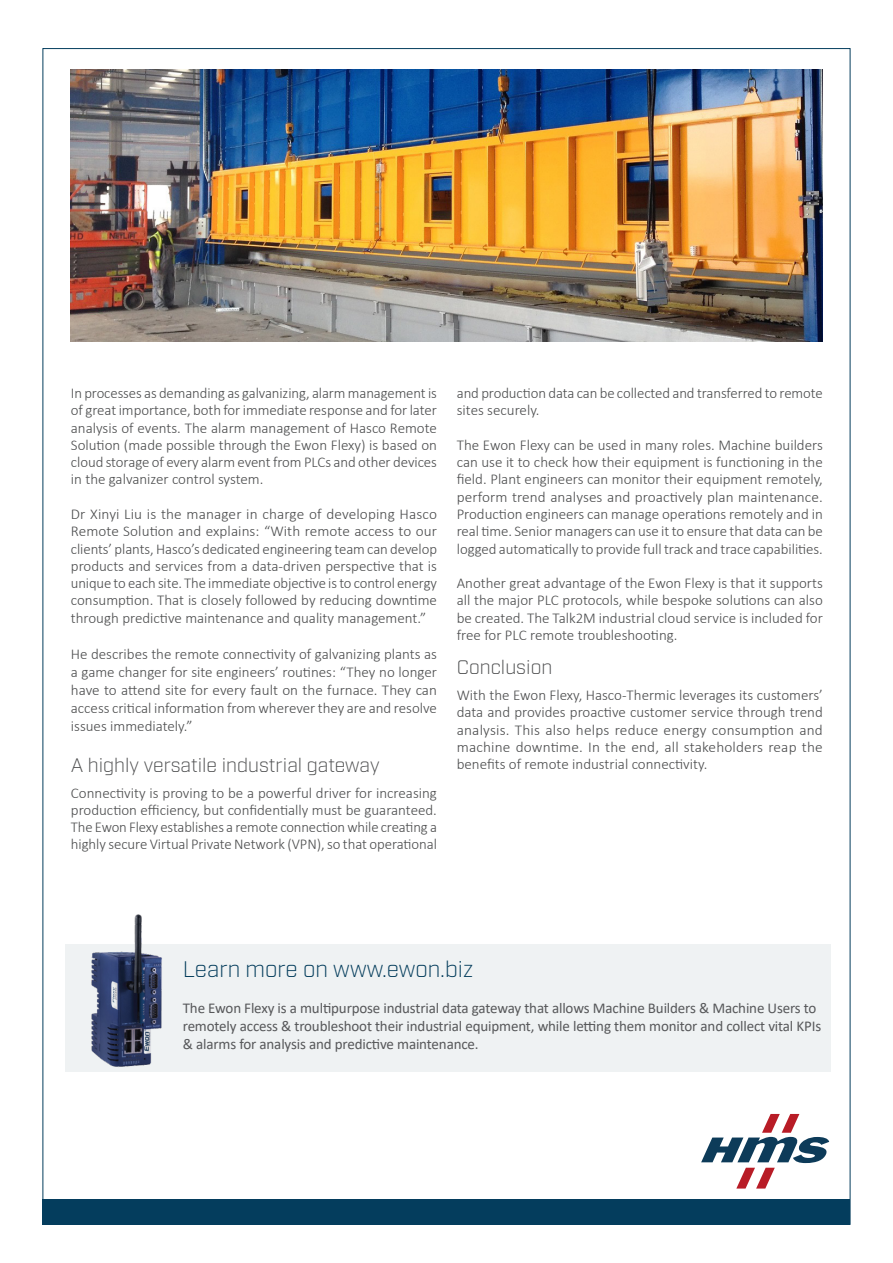
<style>
.page{position:relative;width:893px;height:1263px;background:#fff}
.page>*{position:absolute;margin:0;border:0;box-sizing:border-box;transform-origin:0 0}
._01_corps_de_texte{font:300 22.5px "Industry";color:#033c5b}
._01_corps_de_texte-2{font:300 19.5px "Industry";color:#4b4c4d}
._01_corps_de_texte-3{font:300 15px/17.2px "Calibri";letter-spacing:-.005em;color:#4b4c4d;text-align:justify}
._01_corps_de_texte-4{font:15px/18px "Calibri";letter-spacing:-.01em;color:#57585a}
</style>
<div class="page">
<div style="left:43px;top:1199px;width:807px;height:26px;background:#043d5d"></div>
<svg style="left:701px;top:1114px;width:128px;height:74px"></svg>
<img style="left:71px;top:70px;width:752px;height:272px">
<div style="left:65px;top:944px;width:766px;height:128px;background:#eff2f3"></div>
<img style="left:91px;top:914px;width:71px;height:153px">
<p class="_01_corps_de_texte-3" style="left:71px;top:384px;width:368px">In processes as demanding as galvanizing, alarm management is of great importance, both for immediate response and for later analysis of events. The alarm management of Hasco Remote Solution (made possible through the Ewon Flexy) is based on cloud storage of every alarm event from PLCs and other devices in the galvanizer control system.</p>
<p class="_01_corps_de_texte-3" style="left:71px;top:505px;width:368px">Dr Xinyi Liu is the manager in charge of developing Hasco Remote Solution and explains: “With remote access to our clients’ plants, Hasco’s dedicated engineering team can develop products and services from a data-driven perspective that is unique to each site. The immediate objective is to control energy consumption. That is closely followed by reducing downtime through predictive maintenance and quality management.”</p>
<p class="_01_corps_de_texte-3" style="left:71px;top:644px;width:368px;line-height:18px">He describes the remote connectivity of galvanizing plants as a game changer for site engineers’ routines: “They no longer have to attend site for every fault on the furnace. They can access critical information from wherever they are and resolve issues immediately.”</p>
<p class="_01_corps_de_texte-2" style="left:71px;top:753px;width:310px">A highly versatile industrial gateway</p>
<p class="_01_corps_de_texte-3" style="left:71px;top:784px;width:368px">Connectivity is proving to be a powerful driver for increasing production efficiency, but confidentially must be guaranteed.<br>The Ewon Flexy establishes a remote connection while creating a highly secure Virtual Private Network (VPN), so that operational</p>
<p class="_01_corps_de_texte-3" style="left:457px;top:384px;width:368px">and production data can be collected and transferred to remote sites securely.</p>
<p class="_01_corps_de_texte-3" style="left:457px;top:436px;width:368px">The Ewon Flexy can be used in many roles. Machine builders can use it to check how their equipment is functioning in the field. Plant engineers can monitor their equipment remotely, perform trend analyses and proactively plan maintenance.<br>Production engineers can manage operations remotely and in real time. Senior managers can use it to ensure that data can be logged automatically to provide full track and trace capabilities.</p>
<p class="_01_corps_de_texte-3" style="left:457px;top:574px;width:368px">Another great advantage of the Ewon Flexy is that it supports all the major PLC protocols, while bespoke solutions can also be created. The Talk2M industrial cloud service is included for free for PLC remote troubleshooting.</p>
<p class="_01_corps_de_texte-2" style="left:457px;top:656px;width:97px">Conclusion</p>
<p class="_01_corps_de_texte-3" style="left:457px;top:686px;width:368px">With the Ewon Flexy, Hasco-Thermic leverages its customers’ data and provides proactive customer service through trend analysis. This also helps reduce energy consumption and machine downtime. In the end, all stakeholders reap the benefits of remote industrial connectivity.</p>
<p class="_01_corps_de_texte" style="left:183px;top:956px;width:292px">Learn more on www.ewon.biz</p>
<p class="_01_corps_de_texte-4" style="left:183px;top:999px;width:640px">The Ewon Flexy is a multipurpose industrial data gateway that allows Machine Builders &amp; Machine Users to remotely access &amp; troubleshoot their industrial equipment, while letting them monitor and collect vital KPIs &amp; alarms for analysis and predictive maintenance.</p>
</div>
